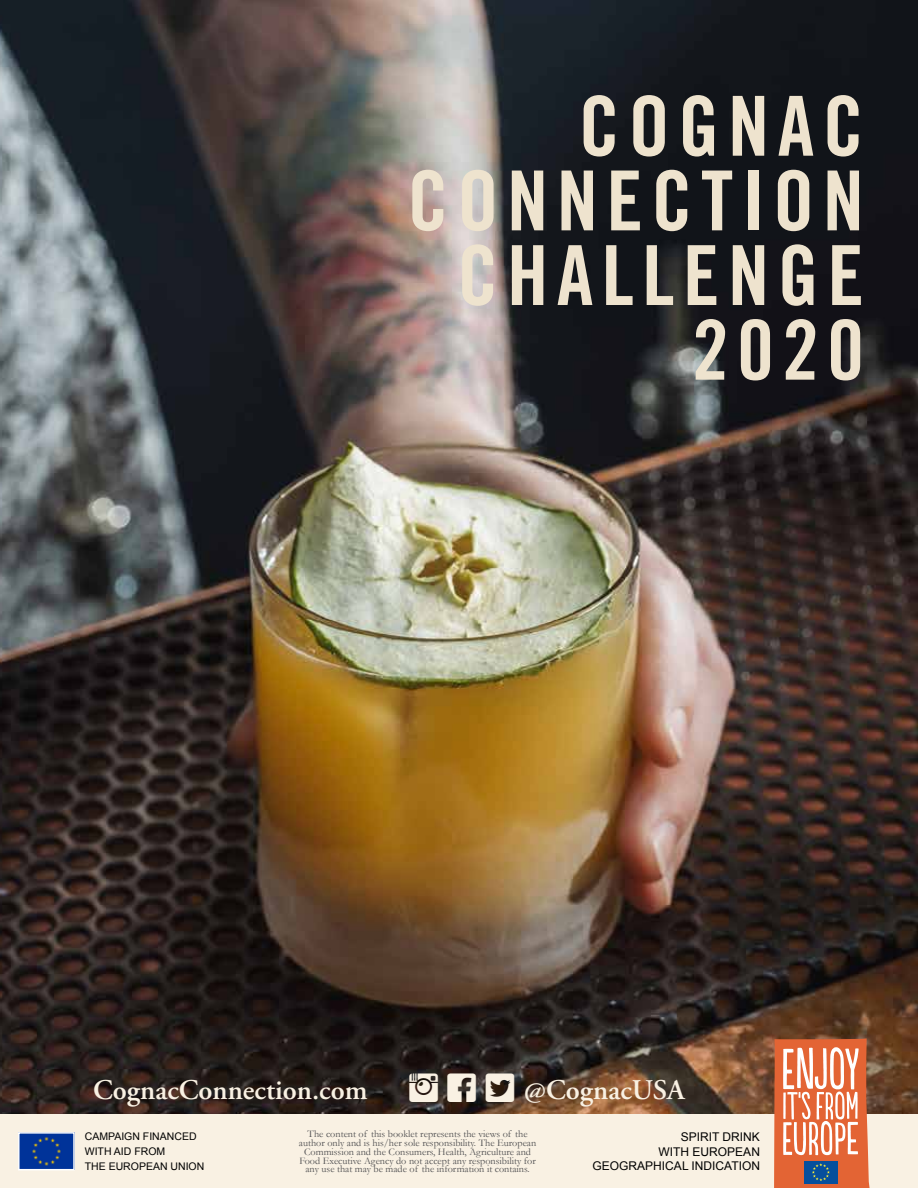
<style>
.page{position:relative;width:918px;height:1188px;background:#fff}
.page>*{position:absolute;margin:0;border:0;box-sizing:border-box;transform-origin:0 0}
.t1{font:82.8px/74.7px "Trade Gothic LT Pro Bd Cn 20";letter-spacing:.1em;color:#eee3ce;text-align:right}
.t2{font:600 28.5px "Adobe Garamond Pro";color:#f9f1e3}
.t3{font:12px/14.2px "Arial";color:#000;text-align:right}
.t4{font:10.5px/14.9px "Arial";color:#000}
.t5{font:10.2px/9px "Garamond";color:#4d4d4f;text-align:center}
</style>
<div class="page">
<img style="left:0;top:0;width:918px;height:1115px">
<div style="left:0;top:1115px;width:918px;height:73px;background:#f9f1e3"></div>
<img style="left:21px;top:1135px;width:51px;height:32px">
<div style="left:18px;top:1132px;width:57px;height:38px;border:2px solid #fff"></div>
<svg style="left:774px;top:1038px;width:96px;height:150px;background:#d98465"></svg>
<svg style="left:409px;top:1074px;width:29px;height:28px"></svg>
<svg style="left:448px;top:1074px;width:28px;height:28px"></svg>
<svg style="left:486px;top:1074px;width:28px;height:28px"></svg>
<h1 class="t1" style="left:407px;top:88px;width:458px">COGNAC<br>CONNECTION<br>CHALLENGE<br>2020</h1>
<h2 class="t2" style="left:93px;top:1074px;width:276px">CognacConnection.com</h2>
<h2 class="t2" style="left:524px;top:1074px;width:163px">@CognacUSA</h2>
<p class="t4" style="left:85px;top:1129px;width:121px">CAMPAIGN FINANCED<br>WITH AID FROM<br>THE EUROPEAN UNION</p>
<p class="t5" style="left:299px;top:1129px;width:239px">The content of this booklet represents the views of the author only and is his/her sole responsibility. The European Commission and the Consumers, Health, Agriculture and Food Executive Agency do not accept any responsibility for any use that may be made of the information it contains.</p>
<p class="t3" style="left:593px;top:1130px;width:169px">SPIRIT DRINK<br>WITH EUROPEAN<br>GEOGRAPHICAL INDICATION</p>
</div>
